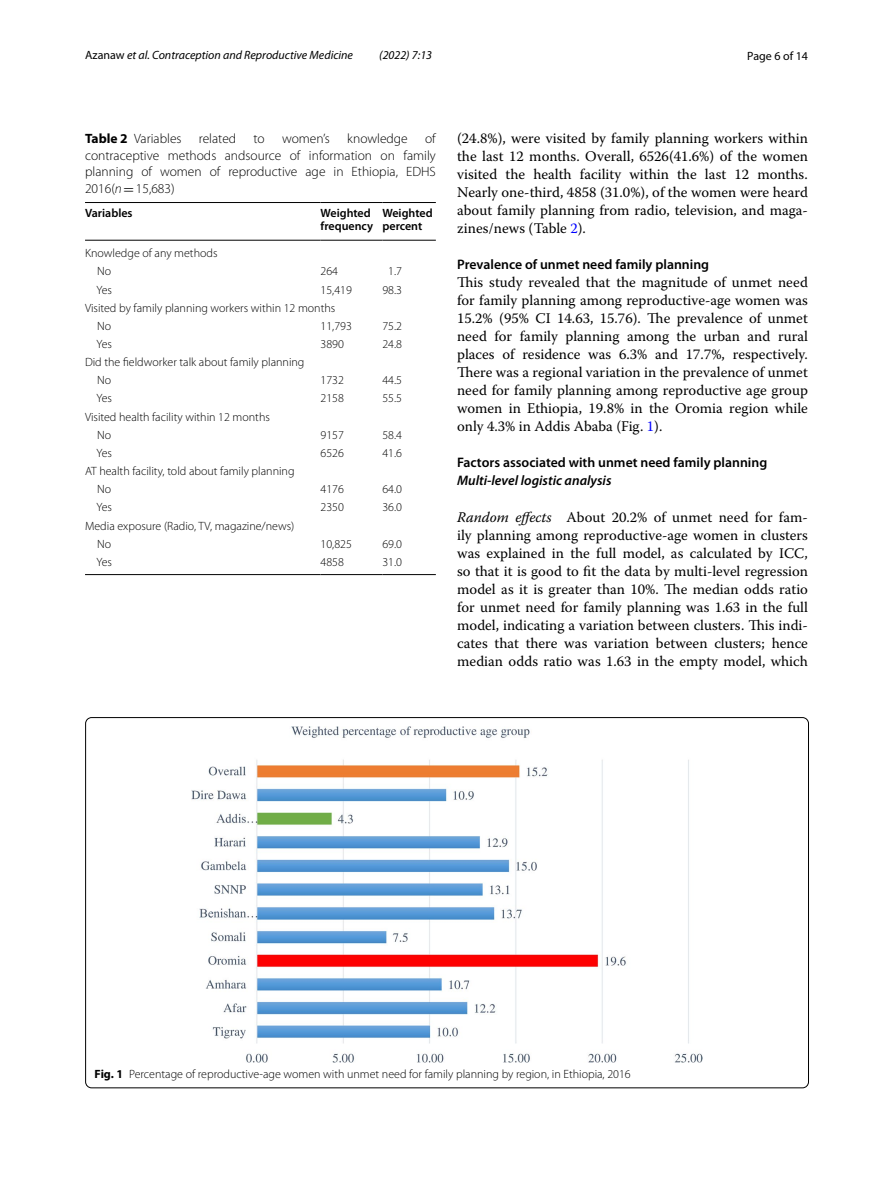
<style>
.page{position:relative;width:893px;height:1187px;background:#fff}
.page>*{position:absolute;margin:0;border:0;box-sizing:border-box;transform-origin:0 0}
.t1{font:14.7px/18px "Warnock Pro";color:#000;text-align:justify}
.t2{font:600 13.8px "Myriad Pro";color:#000}
.t3{font:italic 600 13.8px "Myriad Pro";color:#000}
.t4{font:300 13.5px/16.5px "Myriad Pro";color:#000;text-align:justify}
.t5{font:300 12px/18.1px "Myriad Pro";color:#000}
.t6{font:italic 12px "Myriad Pro";color:#000}
.t7{font:600 12px/13.5px "Myriad Pro";color:#000}
.t8{font:12px "Myriad Pro";color:#000}
.s1{font-style:normal}
.s2{font-style:italic}
.s3{font-family:"MTSY";font-weight:400}
.s4{font-weight:700}
.s5{color:#00f}
</style>
<div class="page">
<hr style="left:85px;top:202px;width:236px;height:1px;background:#000">
<hr style="left:85px;top:240px;width:236px;height:1px;background:#000">
<hr style="left:321px;top:202px;width:61px;height:1px;background:#000">
<hr style="left:321px;top:240px;width:61px;height:1px;background:#000">
<hr style="left:382px;top:202px;width:54px;height:1px;background:#000">
<hr style="left:382px;top:240px;width:54px;height:1px;background:#000">
<hr style="left:85px;top:574px;width:236px;height:1px;background:#000">
<hr style="left:321px;top:574px;width:61px;height:1px;background:#000">
<hr style="left:382px;top:574px;width:54px;height:1px;background:#000">
<img style="left:192px;top:726px;width:510px;height:336px">
<p class="t6" style="left:85px;top:48px;width:270px"><span class="s1">Azanaw</span> et al. Contraception and Reproductive Medicine</p>
<p class="t6" style="left:379px;top:48px;width:54px">(2022) 7:13</p>
<p class="t8" style="left:747px;top:48px;width:62px">Page 6 of 14</p>
<p class="t4" style="left:85px;top:130px;width:352px;text-indent:340px">of contraceptive methods andsource of information on family planning of women of reproductive age in Ethiopia, EDHS 2016(<span class="s2">n</span><span class="s3">=</span>15,683)</p>
<p class="t7" style="left:85px;top:206px;width:49px">Variables</p>
<p class="t7" style="left:321px;top:206px;width:54px">Weighted frequency</p>
<p class="t7" style="left:382px;top:206px;width:52px">Weighted percent</p>
<p class="t5" style="left:97px;top:244px;width:122px;text-indent:-12px">Knowledge of any methods<br>No</p>
<p class="t4" style="left:85px;top:130px;width:98px"><span class="s4">Table 2</span> Variables</p>
<p class="t4" style="left:199px;top:130px;width:39px">related</p>
<p class="t4" style="left:254px;top:130px;width:13px">to</p>
<p class="t4" style="left:282px;top:130px;width:49px">women’s</p>
<p class="t4" style="left:347px;top:130px;width:62px">knowledge</p>
<p class="t5" style="left:321px;top:262px;width:19px">264</p>
<p class="t5" style="left:388px;top:262px;width:15px">1.7</p>
<p class="t5" style="left:96px;top:280px;width:17px">Yes</p>
<p class="t5" style="left:321px;top:280px;width:33px">15,419</p>
<p class="t5" style="left:382px;top:280px;width:21px">98.3</p>
<p class="t5" style="left:97px;top:299px;width:240px;text-indent:-12px">Visited by family planning workers within 12 months<br>No</p>
<p class="t5" style="left:321px;top:317px;width:33px">11,793</p>
<p class="t5" style="left:382px;top:317px;width:21px">75.2</p>
<p class="t5" style="left:96px;top:335px;width:17px">Yes</p>
<p class="t5" style="left:321px;top:335px;width:25px">3890</p>
<p class="t5" style="left:382px;top:335px;width:21px">24.8</p>
<p class="t5" style="left:97px;top:353px;width:209px;text-indent:-12px">Did the fieldworker talk about family planning<br>No</p>
<p class="t5" style="left:321px;top:371px;width:25px">1732</p>
<p class="t5" style="left:382px;top:371px;width:21px">44.5</p>
<p class="t5" style="left:96px;top:389px;width:17px">Yes</p>
<p class="t5" style="left:321px;top:389px;width:25px">2158</p>
<p class="t5" style="left:382px;top:389px;width:21px">55.5</p>
<p class="t5" style="left:97px;top:408px;width:174px;text-indent:-12px">Visited health facility within 12 months<br>No</p>
<p class="t5" style="left:321px;top:426px;width:25px">9157</p>
<p class="t5" style="left:382px;top:426px;width:21px">58.4</p>
<p class="t5" style="left:96px;top:444px;width:17px">Yes</p>
<p class="t5" style="left:321px;top:444px;width:25px">6526</p>
<p class="t5" style="left:382px;top:444px;width:21px">41.6</p>
<p class="t5" style="left:97px;top:462px;width:199px;text-indent:-12px">AT health facility, told about family planning<br>No</p>
<p class="t5" style="left:321px;top:480px;width:25px">4176</p>
<p class="t5" style="left:382px;top:480px;width:21px">64.0</p>
<p class="t5" style="left:96px;top:498px;width:17px">Yes</p>
<p class="t5" style="left:321px;top:498px;width:25px">2350</p>
<p class="t5" style="left:382px;top:498px;width:21px">36.0</p>
<p class="t5" style="left:97px;top:516px;width:199px;text-indent:-12px">Media exposure (Radio, TV, magazine/news)<br>No</p>
<p class="t5" style="left:321px;top:535px;width:33px">10,825</p>
<p class="t5" style="left:382px;top:535px;width:21px">69.0</p>
<p class="t5" style="left:96px;top:553px;width:17px">Yes</p>
<p class="t5" style="left:321px;top:553px;width:25px">4858</p>
<p class="t5" style="left:382px;top:553px;width:21px">31.0</p>
<p class="t1" style="left:457px;top:128px;width:352px">(24.8%), were visited by family planning workers within the last 12 months. Overall, 6526(41.6%) of the women visited the health facility within the last 12 months.<br>Nearly one-third, 4858 (31.0%), of the women were heard about family planning from radio, television, and maga&shy;zines/news (Table <span class="s5">2</span>).</p>
<p class="t2" style="left:457px;top:255px;width:253px">Prevalence of unmet need family planning</p>
<p class="t1" style="left:457px;top:272px;width:352px">This study revealed that the magnitude of unmet need for family planning among reproductive-age women was 15.2% (95% CI 14.63, 15.76). The prevalence of unmet need for family planning among the urban and rural places of residence was 6.3% and 17.7%, respectively.<br>There was a regional variation in the prevalence of unmet need for family planning among reproductive age group women in Ethiopia, 19.8% in the Oromia region while only 4.3% in Addis Ababa (Fig. <span class="s5">1</span>).</p>
<p class="t2" style="left:457px;top:453px;width:312px">Factors associated with unmet need family planning</p>
<p class="t3" style="left:457px;top:471px;width:156px">Multi‑level logistic analysis</p>
<p class="t1" style="left:457px;top:507px;width:352px"><span class="s2">Random effects</span> About 20.2% of unmet need for fam&shy;ily planning among reproductive-age women in clusters was explained in the full model, as calculated by ICC, so that it is good to fit the data by multi-level regression model as it is greater than 10%. The median odds ratio for unmet need for family planning was 1.63 in the full model, indicating a variation between clusters. This indi&shy;cates that there was variation between clusters; hence median odds ratio was 1.63 in the empty model, which</p>
<p class="t5" style="left:95px;top:1064px;width:538px"><span class="s4">Fig. 1</span> Percentage of reproductive-age women with unmet need for family planning by region, in Ethiopia, 2016</p>
</div>
